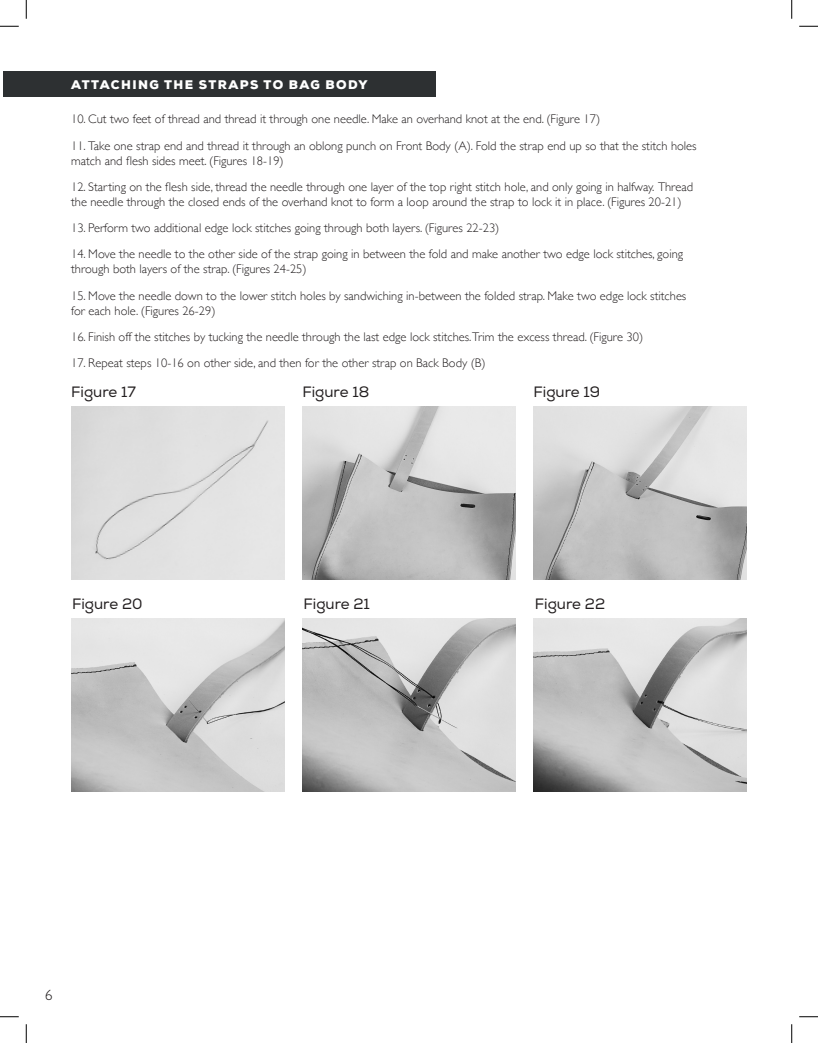
<style>
.page{position:relative;width:818px;height:1043px;background:#fff}
.page>*{position:absolute;margin:0;border:0;box-sizing:border-box;transform-origin:0 0}
.t1{font:15px "Nexa";color:#231f20}
.t2{font:300 15px "Gill Sans Nova";color:#231f20}
.t3{font:300 12.5px/15px "Gill Sans";color:#231f20}
.t4{font:900 12.5px "Nexa";letter-spacing:.115em;color:#fff}
</style>
<div class="page">
<div style="left:4px;top:71px;width:432px;height:26px;background:#2d3032"></div>
<img style="left:71px;top:618px;width:213px;height:173px">
<img style="left:71px;top:406px;width:213px;height:173px">
<img style="left:303px;top:618px;width:213px;height:173px">
<img style="left:302px;top:406px;width:213px;height:173px">
<img style="left:533px;top:618px;width:213px;height:173px">
<img style="left:533px;top:406px;width:213px;height:173px">
<svg style="left:0;top:25px;width:19px;height:2px"></svg>
<svg style="left:799px;top:25px;width:19px;height:2px"></svg>
<svg style="left:0;top:1016px;width:19px;height:1px"></svg>
<svg style="left:799px;top:1016px;width:19px;height:1px"></svg>
<svg style="left:25px;top:0;width:2px;height:19px"></svg>
<svg style="left:25px;top:1024px;width:2px;height:18px"></svg>
<svg style="left:791px;top:0;width:1px;height:19px"></svg>
<svg style="left:791px;top:1024px;width:1px;height:18px"></svg>
<p class="t4" style="left:71px;top:76px;width:298px">ATTACHING THE STRAPS TO BAG BODY</p>
<p class="t3" style="left:71px;top:111px;width:530px">10. Cut two feet of thread and thread it through one needle. Make an overhand knot at the end. (Figure 17)</p>
<p class="t3" style="left:71px;top:137px;width:627px">11. Take one strap end and thread it through an oblong punch on Front Body (A). Fold the strap end up so that the stitch holes match and flesh sides meet. (Figures 18-19)</p>
<p class="t3" style="left:71px;top:179px;width:623px">12. Starting on the flesh side, thread the needle through one layer of the top right stitch hole, and only going in halfway. Thread the needle through the closed ends of the overhand knot to form a loop around the strap to lock it in place. (Figures 20-21)</p>
<p class="t3" style="left:71px;top:220px;width:430px">13. Perform two additional edge lock stitches going through both layers. (Figures 22-23)</p>
<p class="t3" style="left:71px;top:246px;width:613px">14. Move the needle to the other side of the strap going in between the fold and make another two edge lock stitches, going through both layers of the strap. (Figures 24-25)</p>
<p class="t3" style="left:71px;top:287px;width:616px">15. Move the needle down to the lower stitch holes by sandwiching in-between the folded strap. Make two edge lock stitches for each hole. (Figures 26-29)</p>
<p class="t3" style="left:71px;top:329px;width:573px">16. Finish off the stitches by tucking the needle through the last edge lock stitches.Trim the excess thread. (Figure 30)</p>
<p class="t3" style="left:71px;top:355px;width:416px">17. Repeat steps 10-16 on other side, and then for the other strap on Back Body (B)</p>
<p class="t1" style="left:71px;top:383px;width:66px">Figure 17</p>
<p class="t1" style="left:72px;top:595px;width:72px">Figure 20</p>
<p class="t1" style="left:302px;top:383px;width:68px">Figure 18</p>
<p class="t1" style="left:303px;top:595px;width:68px">Figure 21</p>
<p class="t1" style="left:533px;top:383px;width:68px">Figure 19</p>
<p class="t1" style="left:535px;top:595px;width:72px">Figure 22</p>
<p class="t2" style="left:45px;top:985px;width:9px">6</p>
</div>
